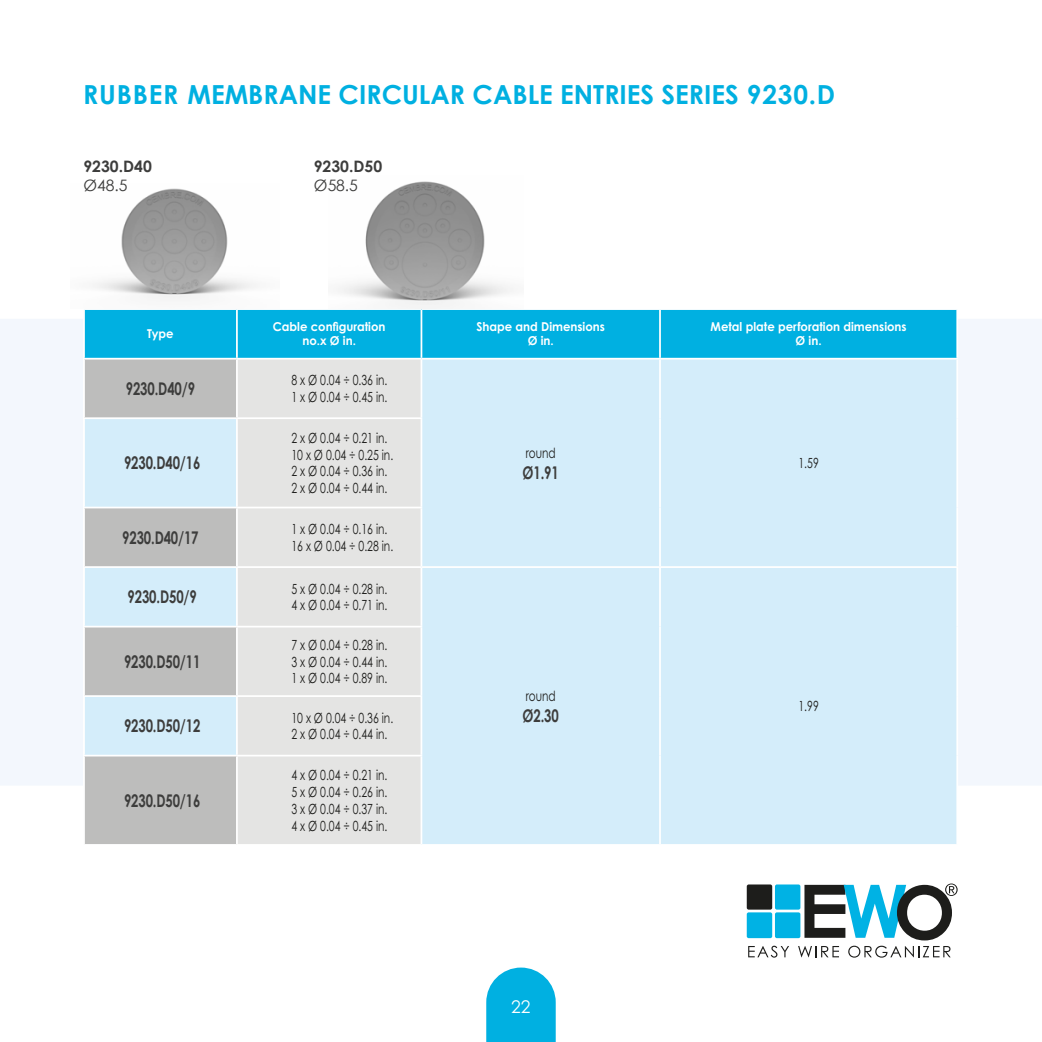
<style>
.page{position:relative;width:1042px;height:1042px;background:#fff}
.page>*{position:absolute;margin:0;border:0;box-sizing:border-box;transform-origin:0 0}
.t1{font:700 26.25px "Century Gothic";color:#00b0e1}
.t2{font:700 17.5px "Century Gothic";letter-spacing:-.01em;color:#3d3d3c;scale:.75 1}
.t3{font:17.5px "Century Gothic Pro";color:#fff}
.t4{font:700 15.75px "Century Gothic";color:#3d3d3c}
.t5{font:15.75px "Century Gothic";color:#3d3d3c}
.t6{font:14px/16.8px "Century Gothic Pro";color:#1d1d1b;scale:.75 1}
.t7{font:700 12.25px/14px "Century Gothic Pro";color:#fff;text-align:center;scale:.95 1}
</style>
<div class="page">
<div style="left:0;top:319px;width:1042px;height:466px;background:#f3f7fd"></div>
<svg style="left:486px;top:967px;width:70px;height:75px;background:#1db9e4"></svg>
<div style="left:775px;top:884px;width:25px;height:25px;background:#00b2e4;border-radius:2px"></div>
<div style="left:747px;top:912px;width:25px;height:26px;background:#00b2e4;border-radius:2px"></div>
<div style="left:747px;top:884px;width:25px;height:25px;background:#1d1d1b;border-radius:2px"></div>
<div style="left:775px;top:912px;width:25px;height:26px;background:#00b2e4;border-radius:2px"></div>
<svg style="left:748px;top:945px;width:41px;height:12px"></svg>
<svg style="left:798px;top:883px;width:159px;height:74px"></svg>
<div style="left:85px;top:310px;width:871px;height:48px;background:#00b0e1"></div>
<svg style="left:85px;top:359px;width:871px;height:485px;background:#d5e6ef"></svg>
<hr style="left:236px;top:310px;width:2px;height:48px;background:#fff">
<hr style="left:420px;top:310px;width:2px;height:48px;background:#fff">
<hr style="left:659px;top:310px;width:2px;height:48px;background:#fff">
<hr style="left:659px;top:359px;width:2px;height:59px;background:#fff">
<hr style="left:659px;top:418px;width:2px;height:89px;background:#fff">
<hr style="left:659px;top:507px;width:2px;height:59px;background:#fff">
<hr style="left:237px;top:507px;width:185px;height:1px;background:#fff">
<hr style="left:237px;top:566px;width:184px;height:2px;background:#fff">
<hr style="left:237px;top:626px;width:185px;height:1px;background:#fff">
<hr style="left:237px;top:695px;width:185px;height:2px;background:#fff">
<hr style="left:237px;top:755px;width:185px;height:1px;background:#fff">
<hr style="left:237px;top:417px;width:185px;height:2px;background:#fff">
<hr style="left:420px;top:568px;width:2px;height:58px;background:#fff">
<hr style="left:659px;top:568px;width:2px;height:58px;background:#fff">
<hr style="left:956px;top:568px;width:2px;height:58px;background:#fff">
<hr style="left:420px;top:627px;width:2px;height:68px;background:#fff">
<hr style="left:659px;top:626px;width:2px;height:70px;background:#fff">
<hr style="left:956px;top:626px;width:2px;height:70px;background:#fff">
<hr style="left:420px;top:697px;width:2px;height:58px;background:#fff">
<hr style="left:659px;top:696px;width:2px;height:59px;background:#fff">
<hr style="left:956px;top:696px;width:2px;height:59px;background:#fff">
<hr style="left:420px;top:756px;width:2px;height:88px;background:#fff">
<hr style="left:659px;top:755px;width:2px;height:89px;background:#fff">
<hr style="left:956px;top:755px;width:2px;height:89px;background:#fff">
<hr style="left:660px;top:566px;width:298px;height:2px;background:#fff">
<hr style="left:421px;top:566px;width:239px;height:2px;background:#fff">
<hr style="left:83px;top:310px;width:2px;height:48px;background:#fff">
<hr style="left:956px;top:310px;width:2px;height:48px;background:#fff">
<hr style="left:83px;top:358px;width:154px;height:1px;background:#fff">
<hr style="left:237px;top:358px;width:184px;height:1px;background:#fff">
<hr style="left:421px;top:358px;width:239px;height:1px;background:#fff">
<hr style="left:660px;top:358px;width:298px;height:1px;background:#fff">
<hr style="left:420px;top:359px;width:2px;height:58px;background:#fff">
<hr style="left:956px;top:359px;width:2px;height:59px;background:#fff">
<hr style="left:420px;top:419px;width:2px;height:88px;background:#fff">
<hr style="left:956px;top:418px;width:2px;height:89px;background:#fff">
<hr style="left:420px;top:508px;width:2px;height:58px;background:#fff">
<hr style="left:956px;top:507px;width:2px;height:59px;background:#fff">
<hr style="left:83px;top:359px;width:2px;height:58px;background:#fff">
<hr style="left:236px;top:359px;width:2px;height:58px;background:#fff">
<hr style="left:83px;top:417px;width:154px;height:2px;background:#fff">
<hr style="left:83px;top:419px;width:2px;height:88px;background:#fff">
<hr style="left:236px;top:419px;width:2px;height:88px;background:#fff">
<hr style="left:83px;top:507px;width:154px;height:1px;background:#fff">
<hr style="left:83px;top:508px;width:2px;height:58px;background:#fff">
<hr style="left:236px;top:508px;width:2px;height:58px;background:#fff">
<hr style="left:83px;top:566px;width:154px;height:2px;background:#fff">
<hr style="left:83px;top:568px;width:2px;height:58px;background:#fff">
<hr style="left:236px;top:568px;width:2px;height:58px;background:#fff">
<hr style="left:83px;top:626px;width:154px;height:1px;background:#fff">
<hr style="left:83px;top:627px;width:2px;height:68px;background:#fff">
<hr style="left:236px;top:627px;width:2px;height:68px;background:#fff">
<hr style="left:83px;top:695px;width:154px;height:2px;background:#fff">
<hr style="left:83px;top:697px;width:2px;height:58px;background:#fff">
<hr style="left:236px;top:697px;width:2px;height:58px;background:#fff">
<hr style="left:83px;top:755px;width:154px;height:1px;background:#fff">
<hr style="left:83px;top:756px;width:2px;height:88px;background:#fff">
<hr style="left:236px;top:756px;width:2px;height:88px;background:#fff">
<img style="left:93px;top:188px;width:163px;height:112px">
<img style="left:338px;top:181px;width:175px;height:127px">
<h1 class="t1" style="left:83px;top:75px;width:753px">RUBBER MEMBRANE CIRCULAR CABLE ENTRIES SERIES 9230.D</h1>
<p class="t4" style="left:83px;top:154px;width:70px">9230.D40</p>
<p class="t5" style="left:83px;top:174px;width:46px">Ø48.5</p>
<p class="t4" style="left:314px;top:154px;width:70px">9230.D50</p>
<p class="t5" style="left:314px;top:174px;width:46px">Ø58.5</p>
<p class="t7" style="left:147px;top:327px;width:30px">Type</p>
<p class="t7" style="left:273px;top:320px;width:120px">Cable configuration no.x Ø in.</p>
<p class="t7" style="left:476px;top:320px;width:137px">Shape and Dimensions<br>Ø in.</p>
<p class="t7" style="left:710px;top:320px;width:208px">Metal plate perforation dimensions<br>Ø in.</p>
<p class="t2" style="left:126px;top:375px;width:94px">9230.D40/9</p>
<p class="t6" style="left:291px;top:372px;width:129px">8 x Ø 0.04 ÷ 0.36 in.<br>1 x Ø 0.04 ÷ 0.45 in.</p>
<p class="t6" style="left:291px;top:429px;width:137px">2 x Ø 0.04 ÷ 0.21 in.<br>10 x Ø 0.04 ÷ 0.25 in.<br>2 x Ø 0.04 ÷ 0.36 in.<br>2 x Ø 0.04 ÷ 0.44 in.</p>
<p class="t6" style="left:526px;top:444px;width:41px">round</p>
<p class="t2" style="left:522px;top:459px;width:50px">Ø1.91</p>
<p class="t2" style="left:124px;top:450px;width:103px">9230.D40/16</p>
<p class="t6" style="left:798px;top:454px;width:29px">1.59</p>
<p class="t2" style="left:122px;top:524px;width:103px">9230.D40/17</p>
<p class="t6" style="left:291px;top:520px;width:137px">1 x Ø 0.04 ÷ 0.16 in.<br>16 x Ø 0.04 ÷ 0.28 in.</p>
<p class="t2" style="left:128px;top:584px;width:94px">9230.D50/9</p>
<p class="t6" style="left:291px;top:580px;width:129px">5 x Ø 0.04 ÷ 0.28 in.<br>4 x Ø 0.04 ÷ 0.71 in.</p>
<p class="t2" style="left:124px;top:648px;width:103px">9230.D50/11</p>
<p class="t6" style="left:291px;top:636px;width:129px;text-align:justify">7 x Ø 0.04 ÷ 0.28 in.<br>3 x Ø 0.04 ÷ 0.44 in.<br>1 x Ø 0.04 ÷ 0.89 in.</p>
<p class="t2" style="left:124px;top:713px;width:103px">9230.D50/12</p>
<p class="t6" style="left:291px;top:709px;width:137px">10 x Ø 0.04 ÷ 0.36 in.<br>2 x Ø 0.04 ÷ 0.44 in.</p>
<p class="t2" style="left:124px;top:787px;width:103px">9230.D50/16</p>
<p class="t6" style="left:291px;top:766px;width:129px;text-align:justify">4 x Ø 0.04 ÷ 0.21 in.<br>5 x Ø 0.04 ÷ 0.26 in.<br>3 x Ø 0.04 ÷ 0.37 in.<br>4 x Ø 0.04 ÷ 0.45 in.</p>
<p class="t6" style="left:526px;top:687px;width:41px">round</p>
<p class="t2" style="left:522px;top:702px;width:50px">Ø2.30</p>
<p class="t3" style="left:511px;top:995px;width:21px">22</p>
<p class="t6" style="left:798px;top:697px;width:29px">1.99</p>
</div>
